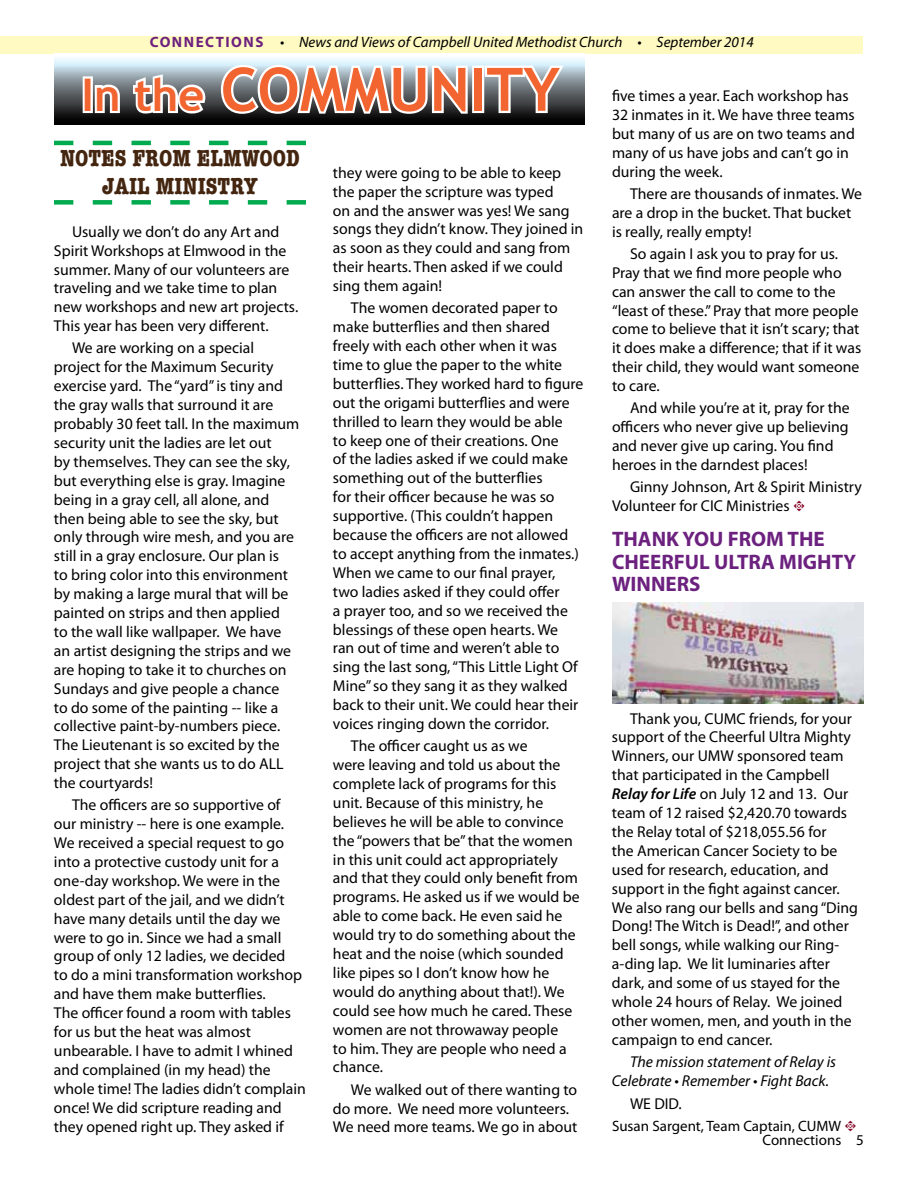
<style>
.page{position:relative;width:918px;height:1188px;background:#fff}
.page>*{position:absolute;margin:0;border:0;box-sizing:border-box;transform-origin:0 0}
.t1{font:700 60px "Trebuchet MS";color:#f26531}
.t2{font:700 condensed 24px/28.8px "American Typewriter";color:#442610;text-align:center}
.t3{font:700 21px/22.5px "Myriad Pro";color:#6c217f}
.t4{font:15.75px/18.9px "Myriad Pro";color:#000}
.t5{font:italic 15.75px/18.9px "Myriad Pro";color:#000}
.t6{font:italic 15px "Myriad Pro";color:#000}
.t7{font:15px "Myriad Pro";color:#000}
.s1{font-weight:700;font-style:normal;color:#6c217f}
.s2{font-family:"Type Embellishments One Let Plain";font-size:15px;color:#820024}
.s3{font-size:45px}
.s4{font-weight:600;font-style:italic}
.s5{font-family:"Type Embellishments One Let Plain";color:#820024}
</style>
<div class="page">
<div style="left:0;top:36px;width:863px;height:18px;background:#fffac2"></div>
<svg style="left:54px;top:58px;width:531px;height:67px;background:#697175"></svg>
<div style="left:83px;top:76px;width:10px;height:37px;border:4px solid #fff"></div>
<svg style="left:93px;top:81px;width:29px;height:34px"></svg>
<svg style="left:131px;top:72px;width:77px;height:45px"></svg>
<svg style="left:219px;top:63px;width:251px;height:54px"></svg>
<div style="left:472px;top:66px;width:12px;height:47px;border:4px solid #fff"></div>
<svg style="left:483px;top:62px;width:83px;height:53px"></svg>
<img style="left:612px;top:603px;width:252px;height:101px">
<svg style="left:54px;top:200px;width:252px;height:5px"></svg>
<svg style="left:54px;top:141px;width:252px;height:4px"></svg>
<p class="t6" style="left:150px;top:33px;width:605px"><span class="s1">CONNECTIONS</span> • News and Views of Campbell United Methodist Church • September 2014</p>
<p class="t4" style="left:612px;top:86px;width:244px">five times a year. Each workshop has<br>32 inmates in it. We have three teams but many of us are on two teams and many of us have jobs and can’t go in during the week.</p>
<p class="t4" style="left:612px;top:184px;width:252px;text-indent:18px">There are thousands of inmates. We are a drop in the bucket. That bucket is really, really empty!</p>
<p class="t4" style="left:612px;top:244px;width:251px;text-indent:18px">So again I ask you to pray for us.<br>Pray that we find more people who can answer the call to come to the “least of these.” Pray that more people come to believe that it isn’t scary; that it does make a difference; that if it was their child, they would want someone to care.</p>
<p class="t4" style="left:612px;top:398px;width:239px;text-indent:18px">And while you’re at it, pray for the officers who never give up believing and never give up caring. You find heroes in the darndest places!</p>
<p class="t4" style="left:612px;top:477px;width:251px;text-indent:18px">Ginny Johnson, Art &amp; Spirit Ministry<br>Volunteer for CIC Ministries <span class="s2">t</span></p>
<h3 class="t3" style="left:612px;top:527px;width:246px">THANK YOU FROM THE<br>CHEERFUL ULTRA MIGHTY<br>WINNERS</h3>
<h1 class="t1" style="left:82px;top:52px;width:480px"><span class="s3">In the</span> COMMUNITY</h1>
<h2 class="t2" style="left:60px;top:143px;width:241px">NOTES FROM ELMWOOD<br>JAIL MINISTRY</h2>
<p class="t4" style="left:54px;top:222px;width:246px;text-indent:18px">Usually we don’t do any Art and Spirit Workshops at Elmwood in the summer. Many of our volunteers are traveling and we take time to plan new workshops and new art projects.<br>This year has been very different.</p>
<p class="t4" style="left:54px;top:338px;width:247px;text-indent:18px">We are working on a special project for the Maximum Security exercise yard. The “yard” is tiny and the gray walls that surround it are probably 30 feet tall. In the maximum security unit the ladies are let out<br>by themselves. They can see the sky, but everything else is gray. Imagine being in a gray cell, all alone, and then being able to see the sky, but only through wire mesh, and you are still in a gray enclosure. Our plan is<br>to bring color into this environment by making a large mural that will be painted on strips and then applied<br>to the wall like wallpaper. We have an artist designing the strips and we are hoping to take it to churches on Sundays and give people a chance<br>to do some of the painting -- like a collective paint-by-numbers piece.<br>The Lieutenant is so excited by the project that she wants us to do ALL the courtyards!</p>
<p class="t4" style="left:54px;top:795px;width:253px;text-indent:18px">The officers are so supportive of our ministry -- here is one example.<br>We received a special request to go into a protective custody unit for a one-day workshop. We were in the oldest part of the jail, and we didn’t have many details until the day we were to go in. Since we had a small group of only 12 ladies, we decided<br>to do a mini transformation workshop and have them make butterflies.<br>The officer found a room with tables for us but the heat was almost unbearable. I have to admit I whined and complained (in my head) the whole time! The ladies didn’t complain once! We did scripture reading and they opened right up. They asked if</p>
<p class="t4" style="left:333px;top:163px;width:252px">they were going to be able to keep the paper the scripture was typed<br>on and the answer was yes! We sang songs they didn’t know. They joined in as soon as they could and sang from their hearts. Then asked if we could sing them again!</p>
<p class="t4" style="left:333px;top:298px;width:252px;text-indent:18px">The women decorated paper to make butterflies and then shared freely with each other when it was time to glue the paper to the white butterflies. They worked hard to figure out the origami butterflies and were thrilled to learn they would be able<br>to keep one of their creations. One<br>of the ladies asked if we could make something out of the butterflies<br>for their officer because he was so supportive. (This couldn’t happen because the officers are not allowed to accept anything from the inmates.)<br>When we came to our final prayer, two ladies asked if they could offer<br>a prayer too, and so we received the blessings of these open hearts. We<br>ran out of time and weren’t able to sing the last song, “This Little Light Of Mine” so they sang it as they walked back to their unit. We could hear their voices ringing down the corridor.</p>
<p class="t4" style="left:333px;top:736px;width:248px;text-indent:18px">The officer caught us as we<br>were leaving and told us about the complete lack of programs for this unit. Because of this ministry, he believes he will be able to convince the “powers that be” that the women in this unit could act appropriately and that they could only benefit from programs. He asked us if we would be able to come back. He even said he would try to do something about the heat and the noise (which sounded like pipes so I don’t know how he would do anything about that!). We could see how much he cared. These women are not throwaway people<br>to him. They are people who need a chance.</p>
<p class="t4" style="left:333px;top:1080px;width:246px;text-indent:18px">We walked out of there wanting to do more. We need more volunteers.<br>We need more teams. We go in about</p>
<p class="t4" style="left:612px;top:709px;width:248px;text-indent:18px">Thank you, CUMC friends, for your support of the Cheerful Ultra Mighty Winners, our UMW sponsored team that participated in the Campbell <span class="s4">Relay for Life</span> on July 12 and 13. Our team of 12 raised $2,420.70 towards the Relay total of $218,055.56 for<br>the American Cancer Society to be used for research, education, and support in the fight against cancer.<br>We also rang our bells and sang “Ding Dong! The Witch is Dead!”, and other bell songs, while walking our Ring&shy;a-ding lap. We lit luminaries after dark, and some of us stayed for the whole 24 hours of Relay. We joined other women, men, and youth in the campaign to end cancer.</p>
<p class="t5" style="left:612px;top:1052px;width:226px;text-indent:18px">The mission statement of Relay is<br>Celebrate • Remember • Fight Back.</p>
<p class="t4" style="left:630px;top:1094px;width:53px">WE DID.</p>
<p class="t7" style="left:612px;top:1117px;width:246px">Susan Sargent, Team Captain, CUMW <span class="s5">t</span></p>
<p class="t7" style="left:762px;top:1131px;width:103px">Connections 5</p>
</div>
